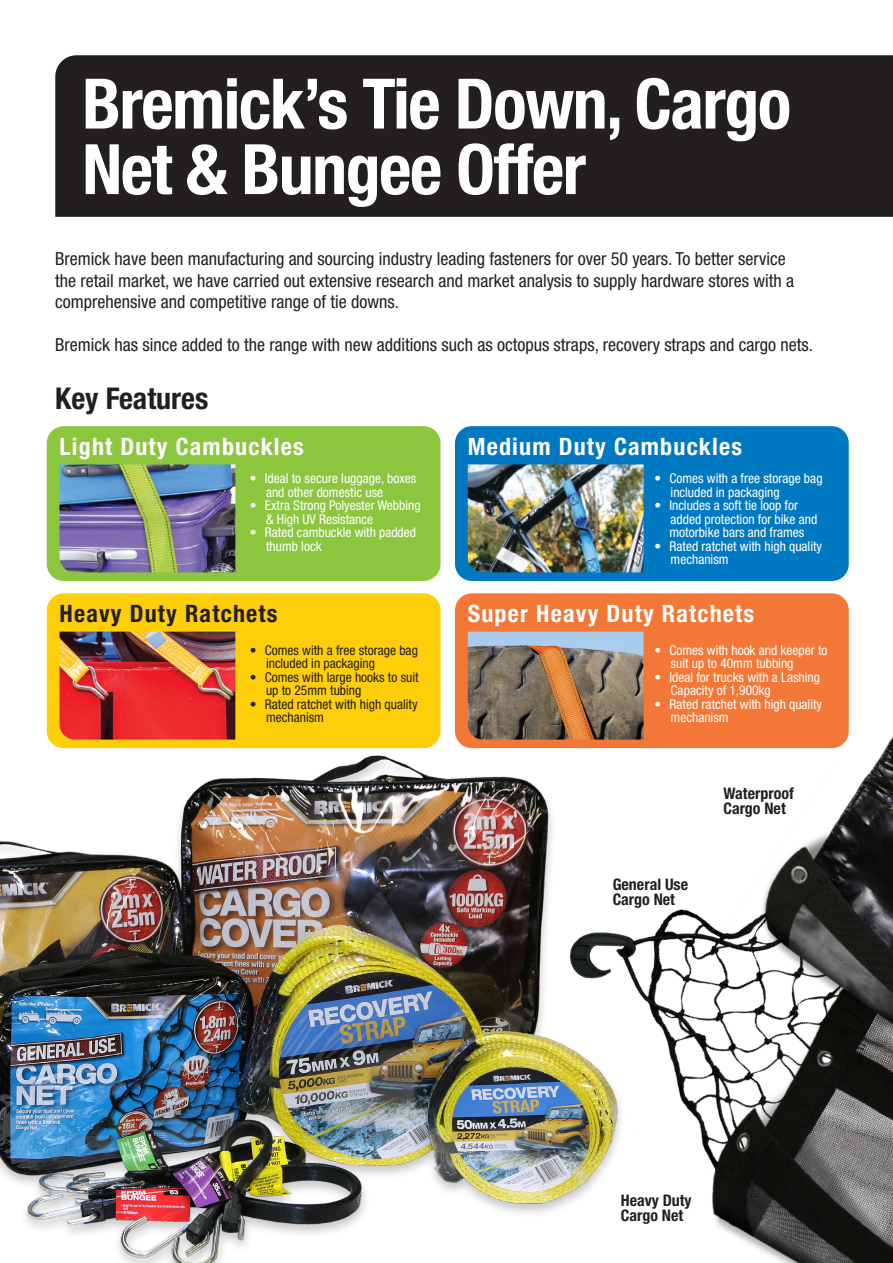
<style>
.page{position:relative;width:893px;height:1263px;background:#fff}
.page>*{position:absolute;margin:0;border:0;box-sizing:border-box;transform-origin:0 0}
.t1{font:700 condensed 69.6px/65.6px "Helvetica Neue";letter-spacing:-.02em;color:#fff}
.t2{font:700 condensed 30px "Helvetica Neue";color:#231f20}
.t3{font:700 condensed 24px "Helvetica Neue";letter-spacing:.05em;color:#fff}
.t4{font:700 condensed 24px "Helvetica Neue";letter-spacing:.05em;color:#231f20}
.body{font:condensed 18px/21.6px "Helvetica Neue";color:#231f20}
.Name{font:700 condensed 15.9px/15px "Helvetica Neue";color:#231f20}
.t5{font:condensed 13.5px/13.5px "Helvetica Neue";color:#fff}
.t6{font:condensed 13.5px/13.5px "Helvetica Neue";color:#231f20}
</style>
<div class="page">
<div style="left:55px;top:55px;width:838px;height:162px;background:#231f20"></div>
<div style="left:47px;top:426px;width:394px;height:155px;background:#8bc63e;border-radius:17px"></div>
<img style="left:60px;top:464px;width:175px;height:108px">
<div style="left:47px;top:593px;width:394px;height:155px;background:#fece08;border-radius:17px"></div>
<img style="left:60px;top:632px;width:175px;height:107px">
<div style="left:455px;top:426px;width:394px;height:155px;background:#0079c2;border-radius:17px"></div>
<img style="left:468px;top:464px;width:176px;height:108px">
<div style="left:455px;top:593px;width:394px;height:155px;background:#f37736;border-radius:17px"></div>
<img style="left:468px;top:632px;width:176px;height:107px">
<img style="left:634px;top:919px;width:31px;height:58px">
<img style="left:634px;top:977px;width:259px;height:286px">
<img style="left:665px;top:726px;width:228px;height:432px">
<img style="left:0;top:748px;width:634px;height:515px">
<p class="t1" style="left:82px;top:70px;width:710px">Bremick’s Tie Down, Cargo<br>Net &amp; Bungee Offer</p>
<p class="body" style="left:55px;top:248px;width:740px">Bremick have been manufacturing and sourcing industry leading fasteners for over 50 years. To better service the retail market, we have carried out extensive research and market analysis to supply hardware stores with a comprehensive and competitive range of tie downs.</p>
<p class="body" style="left:55px;top:334px;width:759px">Bremick has since added to the range with new additions such as octopus straps, recovery straps and cargo nets.</p>
<p class="t2" style="left:55px;top:380px;width:155px">Key Features</p>
<p class="t3" style="left:60px;top:432px;width:246px">Light Duty Cambuckles</p>
<p class="t3" style="left:468px;top:432px;width:276px">Medium Duty Cambuckles</p>
<p class="t5" style="left:266px;top:472px;width:152px;text-indent:-16px">• Ideal to secure luggage, boxes and other domestic use</p>
<p class="t5" style="left:266px;top:499px;width:156px;text-indent:-16px">• Extra Strong Polyester Webbing &amp; High UV Resistance</p>
<p class="t5" style="left:266px;top:526px;width:152px;text-indent:-16px">• Rated cambuckle with padded thumb lock</p>
<p class="t5" style="left:671px;top:472px;width:153px;text-indent:-16px">• Comes with a free storage bag included in packaging</p>
<p class="t5" style="left:669px;top:499px;width:149px;text-indent:-15px">• Includes a soft tie loop for added protection for bike and motorbike bars and frames</p>
<p class="t5" style="left:671px;top:539px;width:153px;text-indent:-16px">• Rated ratchet with high quality mechanism</p>
<p class="t4" style="left:60px;top:599px;width:219px">Heavy Duty Ratchets</p>
<p class="t3" style="left:468px;top:599px;width:288px">Super Heavy Duty Ratchets</p>
<p class="t6" style="left:266px;top:643px;width:153px;text-indent:-16px">• Comes with a free storage bag included in packaging</p>
<p class="t6" style="left:266px;top:670px;width:154px;text-indent:-16px">• Comes with large hooks to suit up to 25mm tubing</p>
<p class="t6" style="left:266px;top:697px;width:153px;text-indent:-16px">• Rated ratchet with high quality mechanism</p>
<p class="t5" style="left:671px;top:643px;width:158px;text-indent:-16px">• Comes with hook and keeper to suit up to 40mm tubbing</p>
<p class="t5" style="left:671px;top:670px;width:151px;text-indent:-16px">• Ideal for trucks with a Lashing<br>Capacity of 1,900kg</p>
<p class="t5" style="left:671px;top:697px;width:153px;text-indent:-16px">• Rated ratchet with high quality mechanism</p>
<p class="Name" style="left:723px;top:785px;width:72px">Waterproof<br>Cargo Net</p>
<p class="Name" style="left:613px;top:877px;width:77px">General Use<br>Cargo Net</p>
<p class="Name" style="left:621px;top:1193px;width:72px">Heavy Duty<br>Cargo Net</p>
</div>
